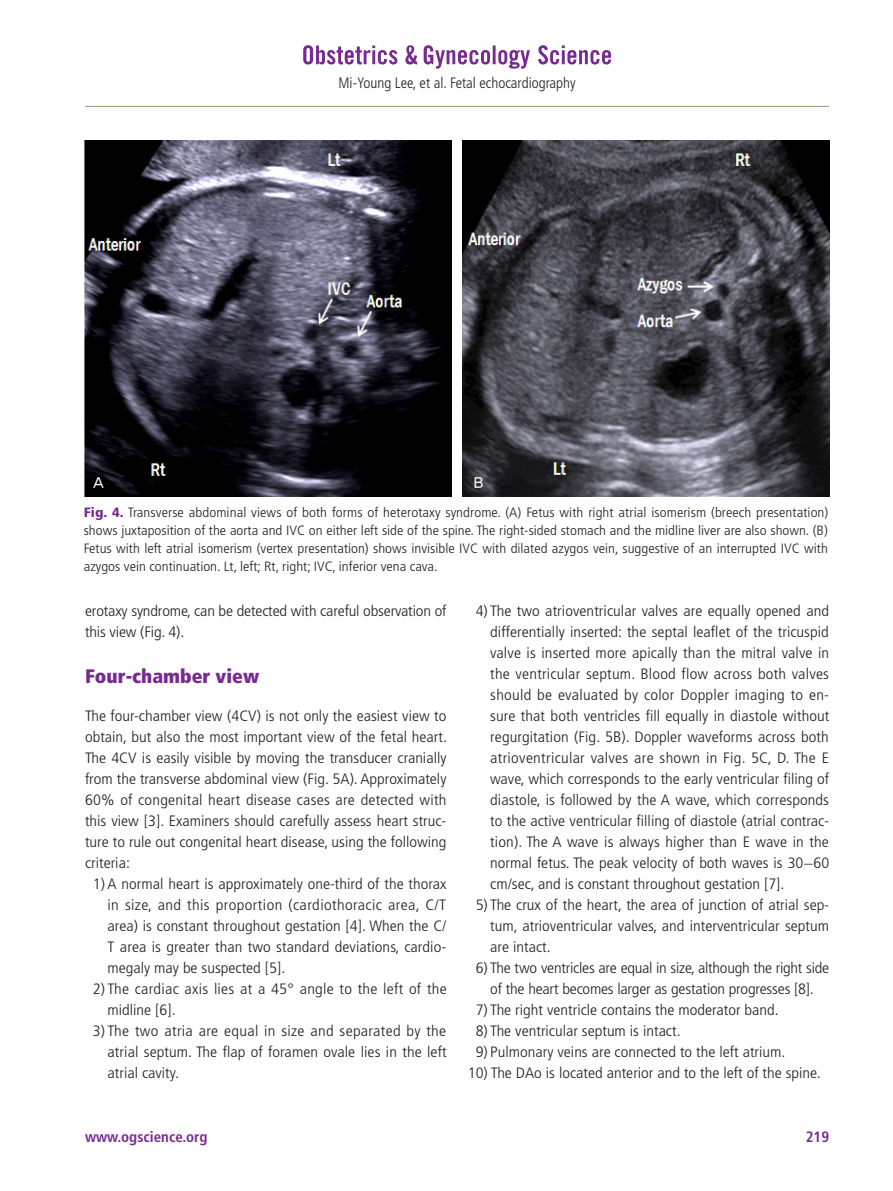
<style>
.page{position:relative;width:893px;height:1191px;background:#fff}
.page>*{position:absolute;margin:0;border:0;box-sizing:border-box;transform-origin:0 0}
.서론_영문{font:900 condensed 19.5px "Frutiger LT Std";color:#792a91}
.본문_영문{font:300 condensed 15px/21px "Frutiger LT Std";color:#231f20;text-align:justify;scale:1.1 1}
.머리말1{font:300 condensed 15px "Frutiger LT Std";color:#231f20}
.t1{font:700 condensed 15px "Frutiger LT Std";color:#792a91}
.그림A-B{font:15px "YDIYGO330";color:#fff}
.표_타이틀{font:300 condensed 13.5px/18px "Frutiger LT Std";color:#231f20;text-align:justify;scale:1.1 1}
.s1{font-weight:900;color:#792a91}
</style>
<div class="page">
<hr style="left:85px;top:106px;width:744px;height:1px;background:#ad9676">
<svg style="left:538px;top:45px;width:73px;height:19px"></svg>
<svg style="left:424px;top:45px;width:106px;height:24px"></svg>
<svg style="left:303px;top:45px;width:114px;height:19px"></svg>
<img style="left:85px;top:140px;width:367px;height:356px">
<img style="left:462px;top:140px;width:367px;height:356px">
<p class="머리말1" style="left:338px;top:74px;width:239px">Mi-Young Lee, et al. Fetal echocardiography</p>
<p class="그림A-B" style="left:93px;top:474px;width:11px">A</p>
<p class="그림A-B" style="left:474px;top:474px;width:11px">B</p>
<p class="표_타이틀" style="left:84px;top:504px;width:678px"><span class="s1">Fig. 4.</span> Transverse abdominal views of both forms of heterotaxy syndrome. (A) Fetus with right atrial isomerism (breech presentation) shows juxtaposition of the aorta and IVC on either left side of the spine. The right-sided stomach and the midline liver are also shown. (B)<br>Fetus with left atrial isomerism (vertex presentation) shows invisible IVC with dilated azygos vein, suggestive of an interrupted IVC with azygos vein continuation. Lt, left; Rt, right; IVC, inferior vena cava.</p>
<p class="본문_영문" style="left:85px;top:600px;width:330px">erotaxy syndrome, can be detected with careful observation of this view (Fig. 4).</p>
<p class="서론_영문" style="left:85px;top:664px;width:176px">Four-chamber view</p>
<p class="본문_영문" style="left:85px;top:705px;width:331px">The four-chamber view (4CV) is not only the easiest view to obtain, but also the most important view of the fetal heart.<br>The 4CV is easily visible by moving the transducer cranially from the transverse abdominal view (Fig. 5A). Approximately 60% of congenital heart disease cases are detected with this view [3]. Examiners should carefully assess heart struc&shy;ture to rule out congenital heart disease, using the following criteria:</p>
<p class="본문_영문" style="left:108px;top:873px;width:310px;text-indent:-15px">1) A normal heart is approximately one-third of the thorax in size, and this proportion (cardiothoracic area, C/T area) is constant throughout gestation [4]. When the C/ T area is greater than two standard deviations, cardio&shy;megaly may be suspected [5].</p>
<p class="본문_영문" style="left:108px;top:978px;width:310px;text-indent:-15px">2) The cardiac axis lies at a 45° angle to the left of the midline [6].</p>
<p class="본문_영문" style="left:108px;top:1020px;width:310px;text-indent:-15px">3) The two atria are equal in size and separated by the atrial septum. The flap of foramen ovale lies in the left atrial cavity.</p>
<p class="본문_영문" style="left:490px;top:600px;width:310px;text-indent:-15px">4) The two atrioventricular valves are equally opened and differentially inserted: the septal leaflet of the tricuspid valve is inserted more apically than the mitral valve in the ventricular septum. Blood flow across both valves should be evaluated by color Doppler imaging to en&shy;sure that both ventricles fill equally in diastole without regurgitation (Fig. 5B). Doppler waveforms across both atrioventricular valves are shown in Fig. 5C, D. The E wave, which corresponds to the early ventricular filing of diastole, is followed by the A wave, which corresponds to the active ventricular filling of diastole (atrial contrac&shy;tion). The A wave is always higher than E wave in the normal fetus. The peak velocity of both waves is 30−60 cm/sec, and is constant throughout gestation [7].</p>
<p class="본문_영문" style="left:490px;top:894px;width:310px;text-indent:-15px">5) The crux of the heart, the area of junction of atrial sep&shy;tum, atrioventricular valves, and interventricular septum are intact.</p>
<p class="본문_영문" style="left:476px;top:957px;width:323px;text-align:center">6) The two ventricles are equal in size, although the right side of the heart becomes larger as gestation progresses [8].</p>
<p class="본문_영문" style="left:476px;top:999px;width:277px">7) The right ventricle contains the moderator band.</p>
<p class="본문_영문" style="left:476px;top:1020px;width:188px">8) The ventricular septum is intact.</p>
<p class="본문_영문" style="left:476px;top:1041px;width:283px">9) Pulmonary veins are connected to the left atrium.</p>
<p class="본문_영문" style="left:468px;top:1062px;width:322px">10) The DAo is located anterior and to the left of the spine.</p>
<p class="t1" style="left:85px;top:1128px;width:124px">www.ogscience.org</p>
<p class="t1" style="left:806px;top:1128px;width:25px">219</p>
</div>
